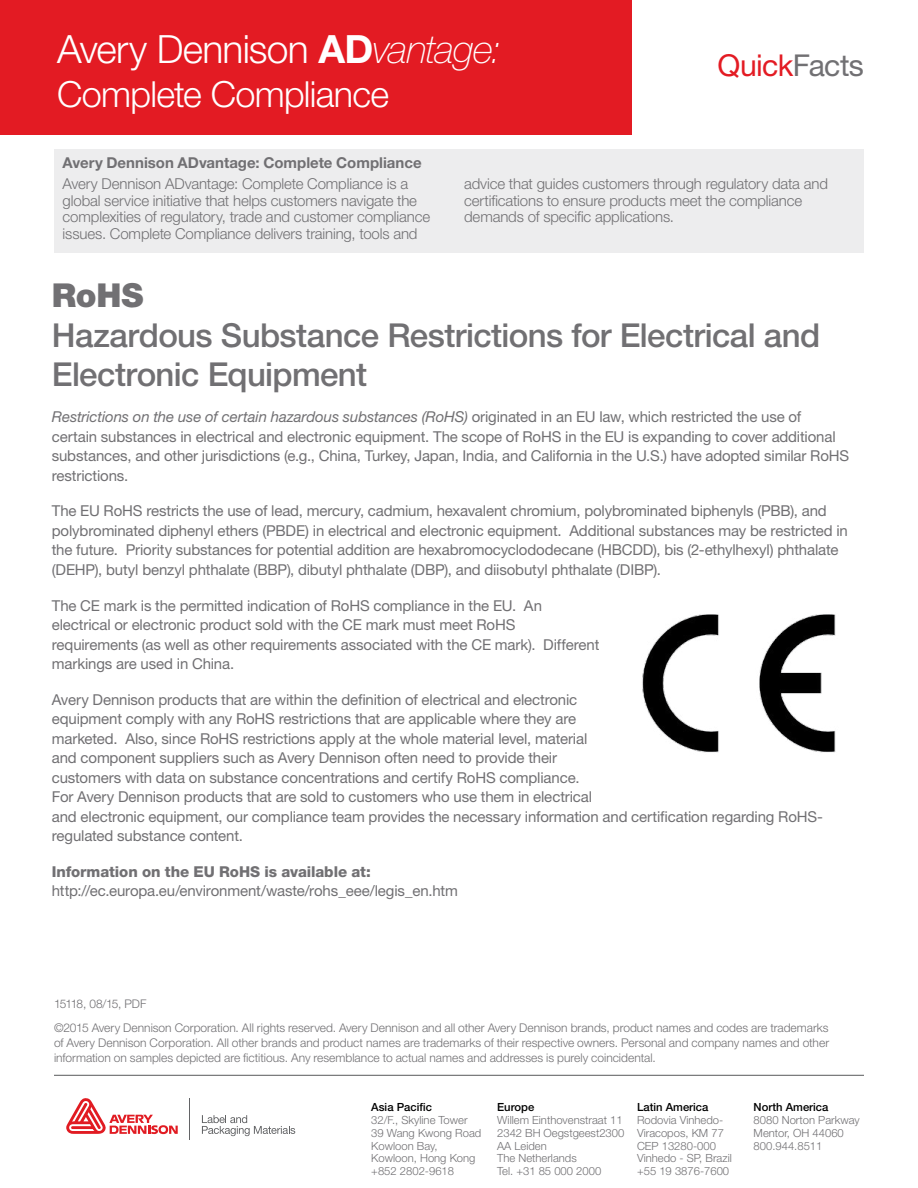
<style>
.page{position:relative;width:918px;height:1188px;background:#fff}
.page>*{position:absolute;margin:0;border:0;box-sizing:border-box;transform-origin:0 0}
.t1{font:300 39px "Helvetica Neue LT Std";letter-spacing:-.02em;color:#fff}
.t2{font:300 36px "Helvetica Neue LT Std";letter-spacing:-.02em;color:#fff}
.t3{font:500 33px/39.6px "Helvetica Neue LT Std";letter-spacing:-.02em;color:#717073}
.t4{font:900 33px "Helvetica Neue LT Std";color:#717073}
.t5{font:30.15px "Helvetica Neue LT Std";letter-spacing:-.02em;color:#e31b23}
.t6{font:15px/19.5px "Helvetica Neue LT Std";letter-spacing:-.01em;color:#717073}
.t7{font:300 15px/16.5px "Helvetica Neue LT Std";letter-spacing:-.01em;color:#717073}
.t8{font:700 15px "Helvetica Neue LT Std";color:#717073}
.t9{font:800 15px "Helvetica Neue LT Std";letter-spacing:-.005em;color:#717073}
.t10{font:300 12px/15px "Helvetica Neue LT Std";color:#717073;text-align:justify}
.t11{font:300 11.85px "Helvetica Neue LT Std";letter-spacing:-.065em;color:#717073}
.t12{font:300 11.25px/12.8px "Helvetica Neue LT Std";color:#717073}
.t13{font:500 11.25px "Helvetica Neue LT Std";color:#000}
.s1{font-weight:700}
.s2{font-weight:100;font-style:italic}
.s3{color:#717073}
.s4{font-style:italic}
</style>
<div class="page">
<div style="left:1px;top:1px;width:631px;height:134px;background:#e31b23"></div>
<hr style="left:54px;top:1075px;width:810px;height:1px;background:#58595b">
<div style="left:54px;top:149px;width:810px;height:104px;background:#ededee"></div>
<hr style="left:190px;top:1098px;width:1px;height:42px;background:#636466">
<svg style="left:66px;top:1098px;width:112px;height:36px"></svg>
<svg style="left:202px;top:1115px;width:93px;height:21px"></svg>
<img style="left:642px;top:614px;width:194px;height:139px">
<h1 class="t1" style="left:57px;top:26px;width:446px">Avery Dennison <span class="s1">AD</span><span class="s2">vantage:</span></h1>
<h2 class="t2" style="left:57px;top:72px;width:333px">Complete Compliance</h2>
<h3 class="t5" style="left:718px;top:47px;width:148px">Quick<span class="s3">Facts</span></h3>
<p class="t8" style="left:63px;top:154px;width:361px">Avery Dennison ADvantage: Complete Compliance</p>
<p class="t7" style="left:63px;top:175px;width:369px">Avery Dennison ADvantage: Complete Compliance is a global service initiative that helps customers navigate the complexities of regulatory, trade and customer compliance issues. Complete Compliance delivers training, tools and</p>
<p class="t7" style="left:464px;top:175px;width:365px">advice that guides customers through regulatory data and certifications to ensure products meet the compliance demands of specific applications.</p>
<h3 class="t4" style="left:52px;top:276px;width:93px">RoHS</h3>
<h3 class="t3" style="left:52px;top:315px;width:770px">Hazardous Substance Restrictions for Electrical and<br>Electronic Equipment</h3>
<p class="t6" style="left:52px;top:407px;width:799px"><span class="s4">Restrictions on the use of certain hazardous substances (RoHS)</span> originated in an EU law, which restricted the use of certain substances in electrical and electronic equipment. The scope of RoHS in the EU is expanding to cover additional substances, and other jurisdictions (e.g., China, Turkey, Japan, India, and California in the U.S.) have adopted similar RoHS restrictions.</p>
<p class="t6" style="left:52px;top:501px;width:798px">The EU RoHS restricts the use of lead, mercury, cadmium, hexavalent chromium, polybrominated biphenyls (PBB), and polybrominated diphenyl ethers (PBDE) in electrical and electronic equipment. Additional substances may be restricted in the future. Priority substances for potential addition are hexabromocyclododecane (HBCDD), bis (2-ethylhexyl) phthalate (DEHP), butyl benzyl phthalate (BBP), dibutyl phthalate (DBP), and diisobutyl phthalate (DIBP).</p>
<p class="t6" style="left:52px;top:595px;width:549px">The CE mark is the permitted indication of RoHS compliance in the EU. An electrical or electronic product sold with the CE mark must meet RoHS requirements (as well as other requirements associated with the CE mark). Different markings are used in China.</p>
<p class="t6" style="left:52px;top:689px;width:773px">Avery Dennison products that are within the definition of electrical and electronic<br>equipment comply with any RoHS restrictions that are applicable where they are<br>marketed. Also, since RoHS restrictions apply at the whole material level, material<br>and component suppliers such as Avery Dennison often need to provide their<br>customers with data on substance concentrations and certify RoHS compliance.<br>For Avery Dennison products that are sold to customers who use them in electrical<br>and electronic equipment, our compliance team provides the necessary information and certification regarding RoHS&shy;regulated substance content.</p>
<p class="t9" style="left:52px;top:863px;width:321px">Information on the EU RoHS is available at:</p>
<p class="t6" style="left:52px;top:881px;width:408px">http://ec.europa.eu/environment/waste/rohs_eee/legis_en.htm</p>
<p class="t11" style="left:54px;top:996px;width:94px">15118, 08/15, PDF</p>
<p class="t10" style="left:54px;top:1020px;width:777px">©2015 Avery Dennison Corporation. All rights reserved. Avery Dennison and all other Avery Dennison brands, product names and codes are trademarks of Avery Dennison Corporation. All other brands and product names are trademarks of their respective owners. Personal and company names and other information on samples depicted are fictitious. Any resemblance to actual names and addresses is purely coincidental.</p>
<p class="t13" style="left:371px;top:1101px;width:62px">Asia Pacific</p>
<p class="t12" style="left:371px;top:1114px;width:112px">32/F., Skyline Tower<br>39 Wang Kwong Road<br>Kowloon Bay,<br>Kowloon, Hong Kong +852 2802-9618</p>
<p class="t13" style="left:497px;top:1101px;width:39px">Europe</p>
<p class="t12" style="left:497px;top:1114px;width:129px">Willem Einthovenstraat 11<br>2342 BH Oegstgeest2300<br>AA Leiden<br>The Netherlands<br>Tel. +31 85 000 2000</p>
<p class="t13" style="left:637px;top:1101px;width:73px">Latin America</p>
<p class="t12" style="left:637px;top:1114px;width:96px">Rodovia Vinhedo-<br>Viracopos, KM 77<br>CEP 13280-000<br>Vinhedo - SP, Brazil +55 19 3876-7600</p>
<p class="t13" style="left:754px;top:1101px;width:76px">North America</p>
<p class="t12" style="left:754px;top:1114px;width:108px">8080 Norton Parkway<br>Mentor, OH 44060<br>800.944.8511</p>
</div>
